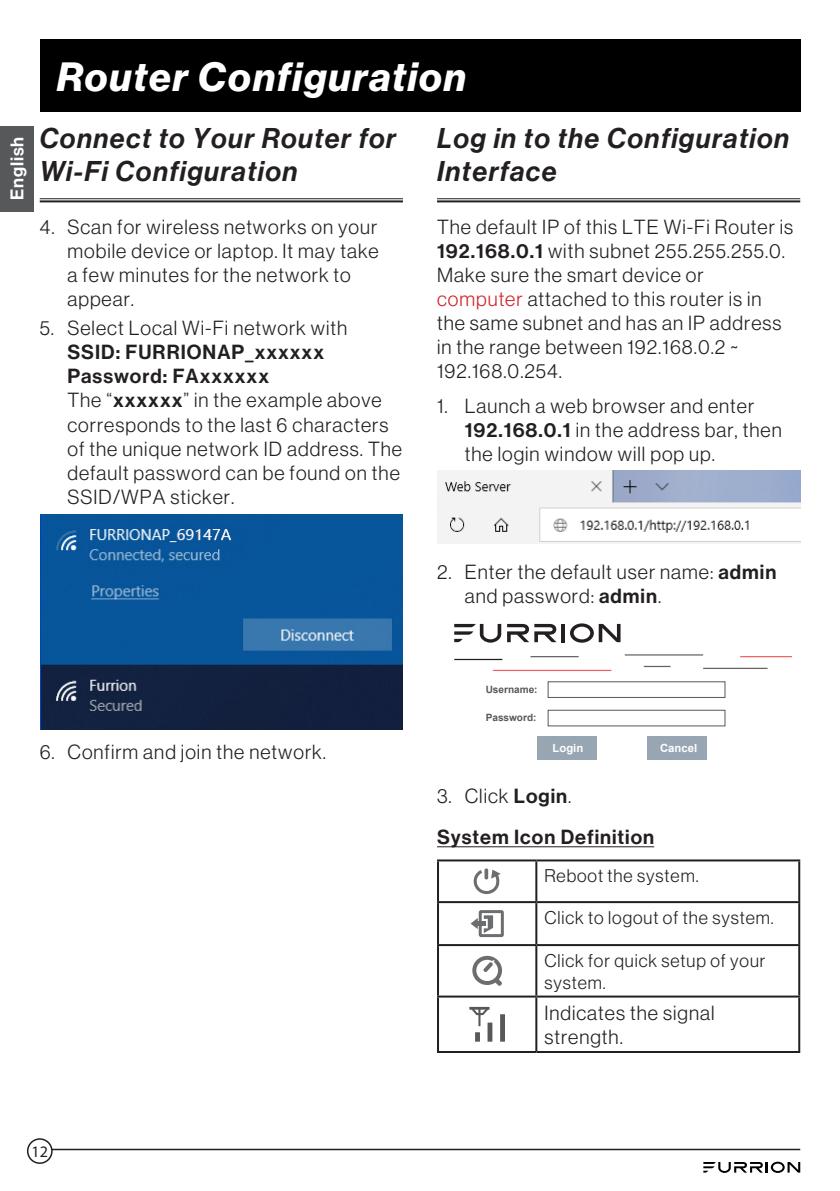
<style>
.page{position:relative;width:840px;height:1191px;background:#fff}
.page>*{position:absolute;margin:0;border:0;box-sizing:border-box;transform-origin:0 0}
.Body_-_Heading_noTOC{font:40px "N Haas Grotesk DS Pro 76 Bd It";letter-spacing:.05em;color:#fff}
.Body_-_Title{font:28px/33.6px "N Haas Grotesk DS Pro 66 Md It";letter-spacing:.05em;color:#231f20}
.Body-normal{font:20px/24px "N Haas Grotesk DS Pro 45 Lt";letter-spacing:.05em;color:#231f20}
.Body-3rd_title{font:20px "N Haas Grotesk DS Pro 65 Md";letter-spacing:.05em;color:#231f20}
.t1{font:18px/21.6px "N Haas Grotesk DS Pro 45 Lt";letter-spacing:.05em;color:#231f20}
.t2{font:18px "N Haas Grotesk DS Pro 65 Md";letter-spacing:.05em;color:#fff}
.t3{font:16px "Myriad Pro";color:#231f20}
.t4{font:700 11.2px "Arial";color:#fff}
.t5{font:700 10px "Arial";color:#57585a}
.s1{font-family:"N Haas Grotesk DS Pro 65 Md"}
.s2{color:#d1232a}
</style>
<div class="page">
<hr style="left:40px;top:198px;width:363px;height:1px;background:#231f20">
<hr style="left:40px;top:200px;width:363px;height:2px;background:#231f20">
<img style="left:40px;top:514px;width:362px;height:215px">
<hr style="left:437px;top:198px;width:362px;height:1px;background:#231f20">
<hr style="left:437px;top:200px;width:362px;height:2px;background:#231f20">
<hr style="left:437px;top:846px;width:217px;height:1px;background:#231f20">
<img style="left:437px;top:471px;width:363px;height:73px">
<div style="left:647px;top:736px;width:59px;height:24px;background:#98a6b4"></div>
<div style="left:537px;top:736px;width:59px;height:24px;background:#98a6b4"></div>
<hr style="left:561px;top:624px;width:4px;height:18px;background:#231f20">
<svg style="left:570px;top:623px;width:50px;height:19px"></svg>
<svg style="left:454px;top:624px;width:47px;height:18px"></svg>
<svg style="left:507px;top:624px;width:49px;height:18px"></svg>
<hr style="left:454px;top:659px;width:48px;height:1px;background:#231f20">
<hr style="left:530px;top:656px;width:48px;height:1px;background:#231f20">
<hr style="left:492px;top:670px;width:119px;height:1px;background:#ee1d23">
<hr style="left:624px;top:654px;width:78px;height:1px;background:#231f20">
<hr style="left:702px;top:668px;width:65px;height:1px;background:#231f20">
<hr style="left:739px;top:656px;width:52px;height:1px;background:#ee1d23">
<svg style="left:643px;top:666px;width:27px;height:1px"></svg>
<div style="left:547px;top:681px;width:177px;height:17px;border:1px solid #57585a"></div>
<div style="left:547px;top:710px;width:177px;height:16px;border:1px solid #57585a"></div>
<hr style="left:437px;top:859px;width:99px;height:2px;background:#231f20">
<hr style="left:437px;top:861px;width:2px;height:40px;background:#231f20">
<hr style="left:536px;top:859px;width:263px;height:2px;background:#231f20">
<hr style="left:535px;top:861px;width:2px;height:40px;background:#231f20">
<hr style="left:797px;top:861px;width:2px;height:40px;background:#231f20">
<hr style="left:437px;top:901px;width:99px;height:2px;background:#231f20">
<hr style="left:437px;top:903px;width:2px;height:41px;background:#231f20">
<hr style="left:536px;top:901px;width:263px;height:2px;background:#231f20">
<hr style="left:535px;top:903px;width:2px;height:41px;background:#231f20">
<hr style="left:797px;top:903px;width:2px;height:41px;background:#231f20">
<hr style="left:437px;top:944px;width:99px;height:2px;background:#231f20">
<hr style="left:437px;top:946px;width:2px;height:49px;background:#231f20">
<hr style="left:536px;top:944px;width:263px;height:2px;background:#231f20">
<hr style="left:535px;top:946px;width:2px;height:49px;background:#231f20">
<hr style="left:797px;top:946px;width:2px;height:49px;background:#231f20">
<hr style="left:437px;top:995px;width:99px;height:2px;background:#231f20">
<hr style="left:437px;top:997px;width:2px;height:54px;background:#231f20">
<hr style="left:536px;top:995px;width:263px;height:2px;background:#231f20">
<hr style="left:535px;top:997px;width:2px;height:54px;background:#231f20">
<hr style="left:797px;top:997px;width:2px;height:54px;background:#231f20">
<hr style="left:437px;top:1051px;width:99px;height:2px;background:#231f20">
<hr style="left:536px;top:1051px;width:263px;height:2px;background:#231f20">
<svg style="left:473px;top:869px;width:27px;height:25px"></svg>
<div style="left:478px;top:910px;width:25px;height:27px;border:3px solid #6c6d70"></div>
<svg style="left:470px;top:918px;width:7px;height:11px"></svg>
<div style="left:476px;top:921px;width:9px;height:5px;background:#6c6d70"></div>
<svg style="left:483px;top:915px;width:10px;height:18px"></svg>
<div style="left:472px;top:955px;width:29px;height:30px;border:4px solid #6c6d70;border-radius:50%"></div>
<svg style="left:494px;top:978px;width:8px;height:8px"></svg>
<svg style="left:483px;top:960px;width:11px;height:12px"></svg>
<svg style="left:469px;top:1006px;width:21px;height:35px"></svg>
<div style="left:487px;top:1022px;width:5px;height:19px;background:#57585a"></div>
<svg style="left:500px;top:1014px;width:4px;height:27px"></svg>
<hr style="left:40px;top:1148px;width:759px;height:2px;background:#231f20">
<svg style="left:703px;top:1161px;width:96px;height:11px"></svg>
<div style="left:28px;top:1139px;width:24px;height:24px;background:#fff;border-radius:50%"></div>
<div style="left:27px;top:1138px;width:26px;height:25px;border:2px solid #231f20;border-radius:50%"></div>
<div style="left:0;top:126px;width:33px;height:85px;background:#57585a"></div>
<div style="left:40px;top:40px;width:759px;height:72px;background:#000"></div>
<p class="t2" style="left:7px;top:200px;width:65px;rotate:-90deg">English</p>
<p class="Body_-_Heading_noTOC" style="left:57px;top:54px;width:410px">Router Configuration</p>
<p class="Body_-_Title" style="left:40px;top:122px;width:357px">Connect to Your Router for<br>Wi-Fi Configuration</p>
<p class="Body-normal" style="left:67px;top:215px;width:312px;text-indent:-28px">4. Scan for wireless networks on your mobile device or laptop. It may take a few minutes for the network to appear.</p>
<p class="Body-normal" style="left:67px;top:316px;width:336px;text-indent:-28px">5. Select Local Wi-Fi network with<br><span class="s1">SSID: FURRIONAP_xxxxxx<br>Password: FAxxxxxx<br></span>The “<span class="s1">xxxxxx</span>” in the example above corresponds to the last 6 characters of the unique network ID address. The default password can be found on the<br>SSID/WPA sticker.</p>
<p class="Body_-_Title" style="left:437px;top:122px;width:353px">Log in to the Configuration<br>Interface</p>
<p class="Body-normal" style="left:437px;top:215px;width:357px">The default IP of this LTE Wi-Fi Router is <span class="s1">192.168.0.1</span> with subnet 255.255.255.0.<br>Make sure the smart device or <span class="s2">computer</span> attached to this router is in the same subnet and has an IP address in the range between 192.168.0.2 ~ 192.168.0.254.</p>
<p class="Body-normal" style="left:464px;top:394px;width:318px;text-indent:-28px">1. Launch a web browser and enter<br><span class="s1">192.168.0.1</span> in the address bar, then the login window will pop up.</p>
<p class="Body-normal" style="left:464px;top:560px;width:313px;text-indent:-28px">2. Enter the default user name: <span class="s1">admin </span>and password: <span class="s1">admin</span>.</p>
<p class="Body-normal" style="left:40px;top:740px;width:287px">6. Confirm and join the network.</p>
<p class="t5" style="left:485px;top:682px;width:53px">Username:</p>
<p class="t5" style="left:485px;top:710px;width:52px">Password:</p>
<p class="t4" style="left:552px;top:740px;width:32px">Login</p>
<p class="t4" style="left:659px;top:740px;width:39px">Cancel</p>
<p class="Body-normal" style="left:437px;top:784px;width:136px">3. Click <span class="s1">Login</span>.</p>
<p class="Body-3rd_title" style="left:437px;top:825px;width:219px">System Icon Definition</p>
<p class="t1" style="left:544px;top:865px;width:156px">Reboot the system.</p>
<p class="t1" style="left:544px;top:907px;width:231px">Click to logout of the system.</p>
<p class="t1" style="left:544px;top:949px;width:222px">Click for quick setup of your system.</p>
<p class="Body-normal" style="left:544px;top:1001px;width:172px">Indicates the signal strength.</p>
<p class="t3" style="left:32px;top:1143px;width:18px">12</p>
</div>
